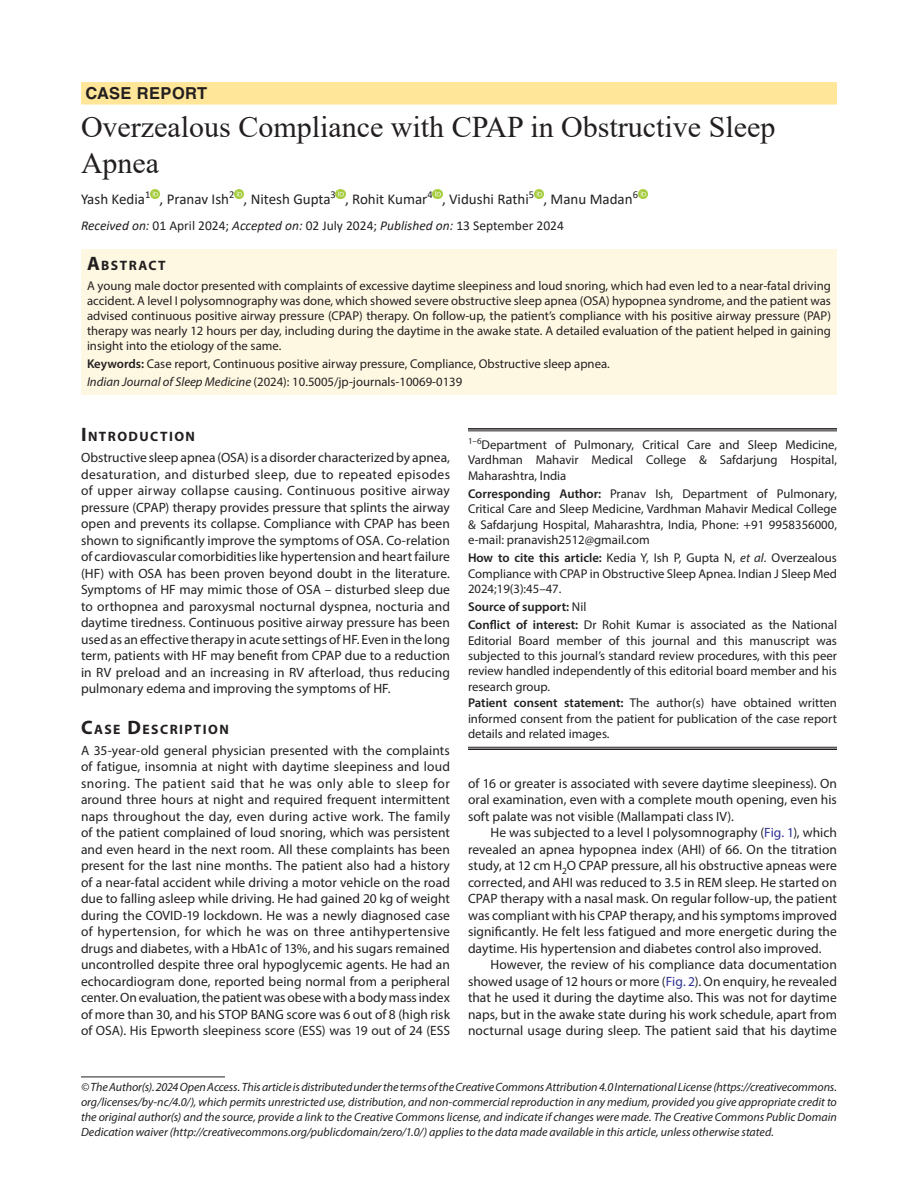
<style>
.page{position:relative;width:918px;height:1188px;background:#fff}
.page>*{position:absolute;margin:0;border:0;box-sizing:border-box;transform-origin:0 0}
.t1{font:30px/36px "Times New Roman";color:#231f20}
.ArticleType{font:700 16.5px "Helvetica LT Std";letter-spacing:.025em;color:#231f20}
.AuthorName{font:15px "Calibri";color:#231f20}
.Head-1{font:700 13.65px "Myriad Pro";letter-spacing:.105em;color:#231f20}
.AbstractTitle{font:700 13.65px "Myriad Pro";letter-spacing:.105em;color:#231f20}
.Para-NoIndent{font:13.5px/16.5px "Myriad Pro";letter-spacing:.005em;color:#231f20;text-align:justify}
.Para-Indent{font:13.5px/16.5px "Myriad Pro";color:#231f20;text-align:justify}
.PAS_History{font:13.5px "Calibri";color:#231f20}
.Abstract-Para-first{font:12.75px/15px "Myriad Pro";color:#231f20;text-align:justify}
.COI{font:12.75px/15.3px "Myriad Pro";color:#231f20;text-align:justify}
.Corresponding_Author{font:12.75px/15.3px "Myriad Pro";color:#231f20;text-align:justify}
.Source{font:12.75px/15.3px "Myriad Pro";color:#231f20;text-align:justify}
.How_to_Cite{font:12.75px/15.3px "Myriad Pro";color:#231f20;text-align:justify}
.Affiliation-first{font:12.75px/15.3px "Myriad Pro";color:#231f20;text-align:justify}
.Keywords{font:12.75px "Myriad Pro";color:#231f20}
.JT_DOI{font:12.75px "Myriad Pro";color:#231f20}
.Source-2{font:600 12.75px "Myriad Pro";color:#231f20}
.FootNote{font:italic 12px/15px "Myriad Pro";color:#231f20;text-align:justify}
.s1{font-style:italic}
.s2{font-size:19.5px}
.s3{font-weight:600}
.s4{font-weight:400}
.s5{color:#2e3092}
</style>
<div class="page">
<div style="left:81px;top:82px;width:756px;height:23px;background:#ffe698"></div>
<div style="left:81px;top:250px;width:756px;height:25px;background:#fef8e3"></div>
<div style="left:81px;top:274px;width:756px;height:85px;background:#fef8e3"></div>
<div style="left:81px;top:352px;width:756px;height:25px;background:#fef8e3"></div>
<div style="left:81px;top:370px;width:756px;height:25px;background:#fef8e3"></div>
<svg style="left:150px;top:189px;width:10px;height:9px"></svg>
<svg style="left:234px;top:189px;width:10px;height:9px"></svg>
<svg style="left:336px;top:189px;width:9px;height:9px"></svg>
<svg style="left:433px;top:189px;width:9px;height:9px"></svg>
<svg style="left:534px;top:189px;width:9px;height:9px"></svg>
<svg style="left:638px;top:189px;width:9px;height:9px"></svg>
<hr style="left:81px;top:1077px;width:144px;height:1px;background:#231f20">
<hr style="left:468px;top:428px;width:369px;height:2px;background:#231f20">
<hr style="left:468px;top:431px;width:369px;height:1px;background:#231f20">
<hr style="left:468px;top:747px;width:369px;height:1px;background:#231f20">
<hr style="left:468px;top:749px;width:369px;height:1px;background:#231f20">
<p class="ArticleType" style="left:86px;top:83px;width:123px">CASE REPORT</p>
<p class="t1" style="left:81px;top:108px;width:696px">Overzealous Compliance with CPAP in Obstructive Sleep<br>Apnea</p>
<p class="AuthorName" style="left:81px;top:189px;width:559px">Yash Kedia<sup>1</sup> , Pranav Ish<sup>2</sup> , Nitesh Gupta<sup>3</sup> , Rohit Kumar<sup>4</sup> , Vidushi Rathi<sup>5</sup> , Manu Madan<sup>6</sup></p>
<p class="PAS_History" style="left:81px;top:216px;width:484px"><span class="s1">Received on:</span> 01 April 2024; <span class="s1">Accepted on:</span> 02 July 2024; <span class="s1">Published on:</span> 13 September 2024</p>
<p class="AbstractTitle" style="left:87px;top:257px;width:80px"><span class="s2">A</span>BSTRACT</p>
<p class="Abstract-Para-first" style="left:87px;top:278px;width:746px">A young male doctor presented with complaints of excessive daytime sleepiness and loud snoring, which had even led to a near-fatal driving accident. A level I polysomnography was done, which showed severe obstructive sleep apnea (OSA) hypopnea syndrome, and the patient was advised continuous positive airway pressure (CPAP) therapy. On follow-up, the patient’s compliance with his positive airway pressure (PAP) therapy was nearly 12 hours per day, including during the daytime in the awake state. A detailed evaluation of the patient helped in gaining insight into the etiology of the same.</p>
<p class="Keywords" style="left:87px;top:356px;width:524px"><span class="s3">Keywords:</span> Case report, Continuous positive airway pressure, Compliance, Obstructive sleep apnea.</p>
<p class="JT_DOI" style="left:87px;top:374px;width:377px"><span class="s1">Indian Journal of Sleep Medicine</span> (2024): 10.5005/jp-journals-10069-0139</p>
<p class="Head-1" style="left:81px;top:428px;width:116px"><span class="s2">I</span>NTRODUCTION</p>
<p class="Para-NoIndent" style="left:81px;top:449px;width:371px">Obstructive sleep apnea (OSA) is a disorder characterized by apnea, desaturation, and disturbed sleep, due to repeated episodes of upper airway collapse causing. Continuous positive airway pressure (CPAP) therapy provides pressure that splints the airway open and prevents its collapse. Compliance with CPAP has been shown to significantly improve the symptoms of OSA. Co-relation of cardiovascular comorbidities like hypertension and heart failure (HF) with OSA has been proven beyond doubt in the literature.<br>Symptoms of HF may mimic those of OSA – disturbed sleep due to orthopnea and paroxysmal nocturnal dyspnea, nocturia and daytime tiredness. Continuous positive airway pressure has been used as an effective therapy in acute settings of HF. Even in the long term, patients with HF may benefit from CPAP due to a reduction in RV preload and an increasing in RV afterload, thus reducing pulmonary edema and improving the symptoms of HF.</p>
<p class="Head-1" style="left:81px;top:720px;width:149px"><span class="s2">C</span>ASE <span class="s2">D</span>ESCRIPTION</p>
<p class="Para-NoIndent" style="left:81px;top:742px;width:371px">A 35-year-old general physician presented with the complaints of fatigue, insomnia at night with daytime sleepiness and loud snoring. The patient said that he was only able to sleep for around three hours at night and required frequent intermittent naps throughout the day, even during active work. The family of the patient complained of loud snoring, which was persistent and even heard in the next room. All these complaints has been present for the last nine months. The patient also had a history of a near-fatal accident while driving a motor vehicle on the road due to falling asleep while driving. He had gained 20 kg of weight during the COVID-19 lockdown. He was a newly diagnosed case of hypertension, for which he was on three antihypertensive drugs and diabetes, with a HbA1c of 13%, and his sugars remained uncontrolled despite three oral hypoglycemic agents. He had an echocardiogram done, reported being normal from a peripheral center. On evaluation, the patient was obese with a body mass index of more than 30, and his STOP BANG score was 6 out of 8 (high risk of OSA). His Epworth sleepiness score (ESS) was 19 out of 24 (ESS</p>
<p class="Affiliation-first" style="left:468px;top:437px;width:371px"><sup>1–6</sup>Department of Pulmonary, Critical Care and Sleep Medicine, Vardhman Mahavir Medical College &amp; Safdarjung Hospital, Maharashtra, India</p>
<p class="Corresponding_Author" style="left:468px;top:486px;width:371px"><span class="s3">Corresponding Author:</span> Pranav Ish, Department of Pulmonary, Critical Care and Sleep Medicine, Vardhman Mahavir Medical College &amp; Safdarjung Hospital, Maharashtra, India, Phone: +91 9958356000, e-mail: pranavish2512@gmail.com</p>
<p class="How_to_Cite" style="left:468px;top:550px;width:371px"><span class="s3">How to cite this article:</span> Kedia Y, Ish P, Gupta N, <span class="s1">et al</span>. Overzealous Compliance with CPAP in Obstructive Sleep Apnea. Indian J Sleep Med 2024;19(3):45–47.</p>
<p class="Source-2" style="left:468px;top:599px;width:120px">Source of support: <span class="s4">Nil</span></p>
<p class="COI" style="left:468px;top:617px;width:371px"><span class="s3">Conflict of interest:</span> Dr Rohit Kumar is associated as the National Editorial Board member of this journal and this manuscript was subjected to this journal’s standard review procedures, with this peer review handled independently of this editorial board member and his research group.</p>
<p class="Source" style="left:468px;top:695px;width:370px"><span class="s3">Patient consent statement:</span> The author(s) have obtained written informed consent from the patient for publication of the case report details and related images.</p>
<p class="Para-NoIndent" style="left:468px;top:775px;width:371px">of 16 or greater is associated with severe daytime sleepiness). On oral examination, even with a complete mouth opening, even his soft palate was not visible (Mallampati class IV).</p>
<p class="Para-Indent" style="left:468px;top:824px;width:371px;text-indent:22px">He was subjected to a level I polysomnography (<span class="s5">Fig. 1</span>), which revealed an apnea hypopnea index (AHI) of 66. On the titration study, at 12 cm H<sub>2</sub>O CPAP pressure, all his obstructive apneas were corrected, and AHI was reduced to 3.5 in REM sleep. He started on CPAP therapy with a nasal mask. On regular follow-up, the patient was compliant with his CPAP therapy, and his symptoms improved significantly. He felt less fatigued and more energetic during the daytime. His hypertension and diabetes control also improved.</p>
<p class="Para-Indent" style="left:468px;top:956px;width:370px;text-indent:22px">However, the review of his compliance data documentation showed usage of 12 hours or more (<span class="s5">Fig. 2</span>). On enquiry, he revealed that he used it during the daytime also. This was not for daytime naps, but in the awake state during his work schedule, apart from nocturnal usage during sleep. The patient said that his daytime</p>
<p class="FootNote" style="left:81px;top:1079px;width:758px">© The Author(s). 2024 Open Access. This article is distributed under the terms of the Creative Commons Attribution 4.0 International License (https://creativecommons. org/licenses/by-nc/4.0/), which permits unrestricted use, distribution, and non-commercial reproduction in any medium, provided you give appropriate credit to the original author(s) and the source, provide a link to the Creative Commons license, and indicate if changes were made. The Creative Commons Public Domain Dedication waiver (http://creativecommons.org/publicdomain/zero/1.0/) applies to the data made available in this article, unless otherwise stated.</p>
</div>
